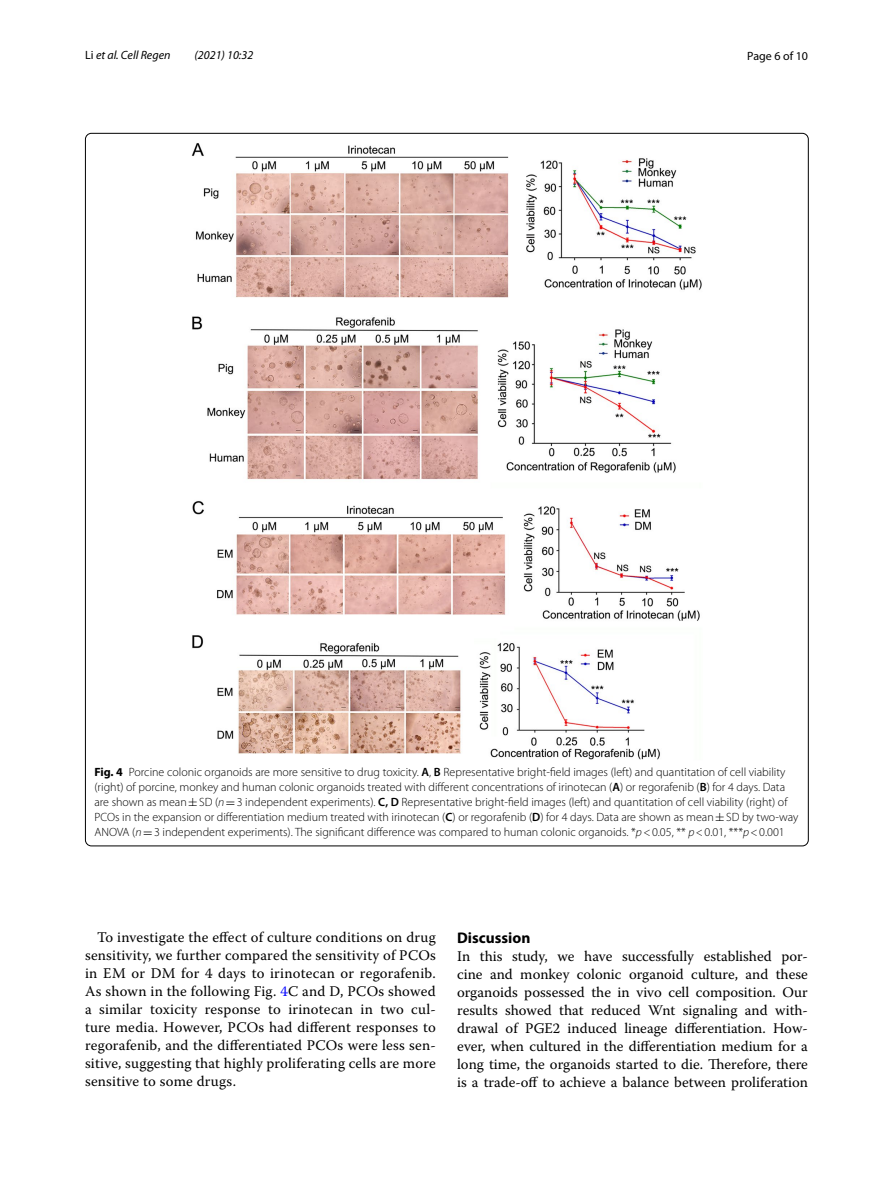
<style>
.page{position:relative;width:893px;height:1187px;background:#fff}
.page>*{position:absolute;margin:0;border:0;box-sizing:border-box;transform-origin:0 0}
.t1{font:700 15.45px "Myriad Pro";color:#000}
.t2{font:14.7px/18px "Warnock Pro";letter-spacing:.005em;color:#000;text-align:justify}
.t3{font:300 12px/15px "Myriad Pro";color:#000}
.t4{font:italic 12px "Myriad Pro";color:#000}
.t5{font:12px "Myriad Pro";color:#000}
.s1{font-style:normal}
.s2{font-weight:700}
.s3{font-weight:600}
.s4{font-family:"MTSY";font-weight:400}
.s5{font-style:italic}
.s6{color:#00f}
</style>
<div class="page">
<img style="left:192px;top:143px;width:510px;height:617px">
<p class="t4" style="left:85px;top:48px;width:87px"><span class="s1">Li</span> et al. Cell Regen</p>
<p class="t4" style="left:195px;top:48px;width:60px">(2021) 10:32</p>
<p class="t5" style="left:747px;top:48px;width:62px">Page 6 of 10</p>
<p class="t3" style="left:94px;top:764px;width:705px"><span class="s2">Fig. 4</span> Porcine colonic organoids are more sensitive to drug toxicity. <span class="s3">A</span>, <span class="s3">B</span> Representative bright-field images (left) and quantitation of cell viability (right) of porcine, monkey and human colonic organoids treated with different concentrations of irinotecan (<span class="s3">A</span>) or regorafenib (<span class="s3">B</span>) for 4 days. Data are shown as mean<span class="s4">±</span>SD (<span class="s5">n</span><span class="s4">=</span>3 independent experiments). <span class="s3">C, D</span> Representative bright-field images (left) and quantitation of cell viability (right) of PCOs in the expansion or differentiation medium treated with irinotecan (<span class="s3">C</span>) or regorafenib (<span class="s3">D</span>) for 4 days. Data are shown as mean<span class="s4">±</span>SD by two-way ANOVA (<span class="s5">n</span><span class="s4">=</span>3 independent experiments). The significant difference was compared to human colonic organoids. *<span class="s5">p</span>&lt;0.05, ** <span class="s5">p</span>&lt;0.01, ***<span class="s5">p</span>&lt;0.001</p>
<p class="t2" style="left:85px;top:928px;width:352px;text-indent:12px">To investigate the effect of culture conditions on drug sensitivity, we further compared the sensitivity of PCOs in EM or DM for 4 days to irinotecan or regorafenib.<br>As shown in the following Fig. <span class="s6">4</span>C and D, PCOs showed a similar toxicity response to irinotecan in two cul&shy;ture media. However, PCOs had different responses to regorafenib, and the differentiated PCOs were less sen&shy;sitive, suggesting that highly proliferating cells are more sensitive to some drugs.</p>
<p class="t1" style="left:457px;top:927px;width:75px">Discussion</p>
<p class="t2" style="left:457px;top:946px;width:352px">In this study, we have successfully established por&shy;cine and monkey colonic organoid culture, and these organoids possessed the in vivo cell composition. Our results showed that reduced Wnt signaling and with&shy;drawal of PGE2 induced lineage differentiation. How&shy;ever, when cultured in the differentiation medium for a long time, the organoids started to die. Therefore, there is a trade-off to achieve a balance between proliferation</p>
</div>
